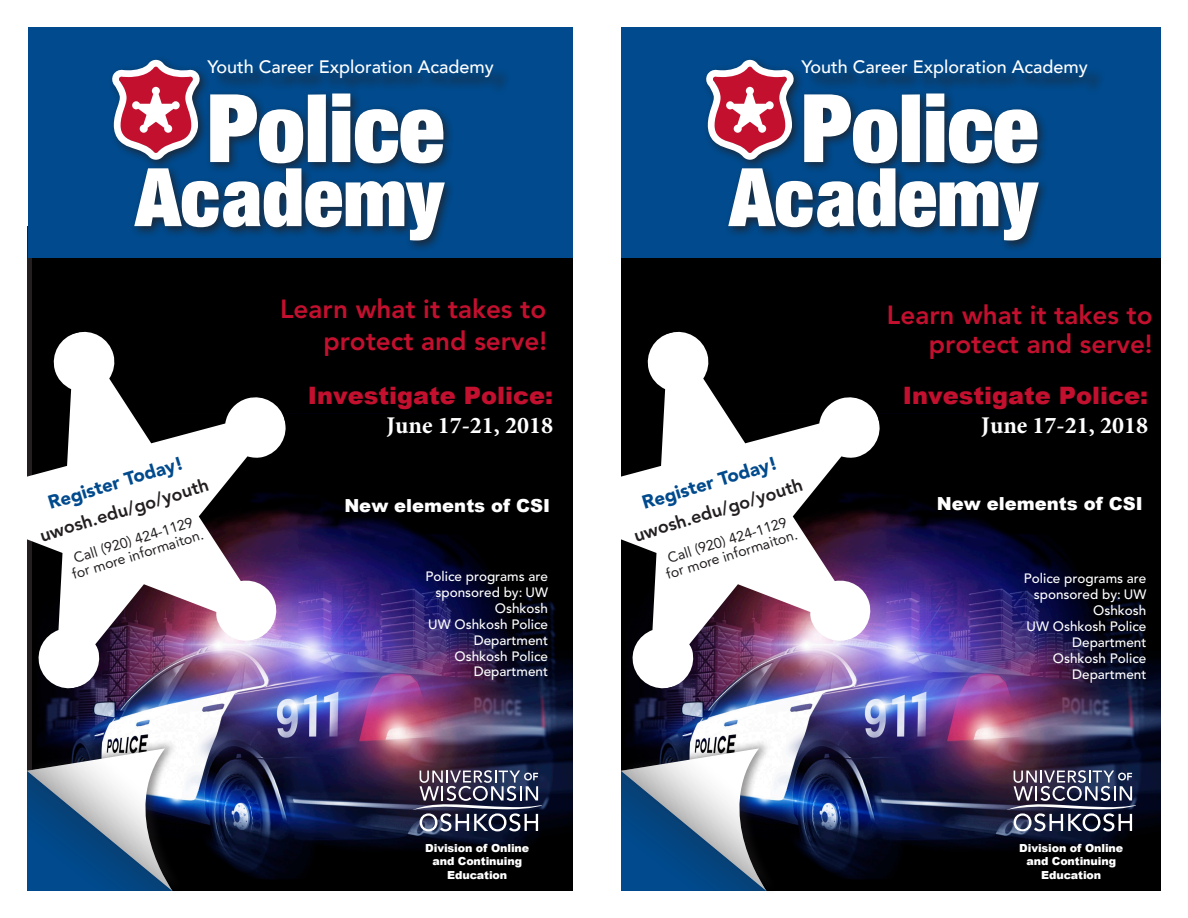
<style>
.page{position:relative;width:1188px;height:918px;background:#fff}
.page>*{position:absolute;margin:0;border:0;box-sizing:border-box;transform-origin:0 0}
.t1{font:101.4px "Sans Extra Black Condensed DTC";color:#fff}
.t2{font:86.55px "Sans Extra Black Condensed DTC";color:#fff}
.t3{font:800 26.1px/32.4px "Avenir LT Std";color:#c3102f;text-align:right}
.t4{font:900 24px/29.1px "Arial";color:#c3102f;text-align:right}
.t5{font:900 18.75px "Avenir LT Std";color:#004a8d}
.t6{font:500 18px "Avenir";color:#fff}
.t7{font:800 18px "Avenir LT Std";color:#231f20}
.t8{font:900 18px "Arial";color:#fff}
.t9{font:14.25px "Avenir LT Std";color:#231f20}
.t10{font:500 13.5px/15.9px "Avenir LT Std";color:#fff;text-align:right}
.t11{font:900 11.1px/13.4px "Arial";letter-spacing:-.01em;color:#fff;text-align:center}
.s1{font-family:"Minion Pro";font-weight:700;color:#fff}
</style>
<div class="page">
<img style="left:33px;top:257px;width:540px;height:634px">
<div style="left:28px;top:27px;width:545px;height:230px;background:#004a8d"></div>
<img style="left:27px;top:329px;width:262px;height:363px">
<svg style="left:413px;top:770px;width:129px;height:61px"></svg>
<div style="left:26px;top:739px;width:160px;height:157px;background:#231f20;opacity:.48"></div>
<svg style="left:27px;top:748px;width:146px;height:143px"></svg>
<div style="left:108px;top:55px;width:347px;height:197px;background:#231f20;opacity:.75"></div>
<svg style="left:112px;top:60px;width:88px;height:100px"></svg>
<div style="left:211px;top:63px;width:301px;height:33px;background:#231f20;opacity:.75"></div>
<img style="left:621px;top:257px;width:540px;height:634px">
<div style="left:621px;top:27px;width:540px;height:230px;background:#004a8d"></div>
<svg style="left:550px;top:329px;width:333px;height:363px"></svg>
<svg style="left:1007px;top:770px;width:129px;height:61px"></svg>
<div style="left:620px;top:739px;width:160px;height:157px;background:#231f20;opacity:.48"></div>
<svg style="left:621px;top:748px;width:146px;height:143px"></svg>
<div style="left:702px;top:55px;width:347px;height:197px;background:#231f20;opacity:.75"></div>
<svg style="left:706px;top:60px;width:88px;height:100px"></svg>
<div style="left:805px;top:63px;width:301px;height:33px;background:#231f20;opacity:.75"></div>
<p class="t6" style="left:207px;top:51px;width:288px">Youth Career Exploration Academy</p>
<p class="t1" style="left:206px;top:67px;width:240px">Police</p>
<p class="t2" style="left:135px;top:145px;width:311px">Academy</p>
<p class="t3" style="left:280px;top:293px;width:269px">Learn what it takes to protect and serve!</p>
<p class="t4" style="left:308px;top:380px;width:247px">Investigate Police:<br><span class="s1">June 17-21, 2018</span></p>
<p class="t6" style="left:801px;top:51px;width:288px">Youth Career Exploration Academy</p>
<p class="t1" style="left:800px;top:67px;width:240px">Police</p>
<p class="t2" style="left:729px;top:145px;width:311px">Academy</p>
<p class="t3" style="left:887px;top:300px;width:267px;line-height:29px">Learn what it takes to protect and serve!</p>
<p class="t4" style="left:903px;top:380px;width:247px">Investigate Police:<br><span class="s1">June 17-21, 2018</span></p>
<p class="t5" style="left:45px;top:492px;width:142px;rotate:-17deg">Register Today!</p>
<p class="t7" style="left:37px;top:525px;width:177px;rotate:-17deg">uwosh.edu/go/youth</p>
<p class="t9" style="left:72px;top:550px;width:126px;rotate:-17deg">Call (920) 424-1129</p>
<p class="t9" style="left:70px;top:566px;width:138px;rotate:-17deg">for more informaiton.</p>
<p class="t5" style="left:639px;top:492px;width:142px;rotate:-17deg">Register Today!</p>
<p class="t7" style="left:631px;top:525px;width:177px;rotate:-17deg">uwosh.edu/go/youth</p>
<h3 class="t8" style="left:344px;top:492px;width:207px">New elements of CSI</h3>
<h3 class="t8" style="left:937px;top:491px;width:208px">New elements of CSI</h3>
<p class="t9" style="left:666px;top:550px;width:126px;rotate:-17deg">Call (920) 424-1129</p>
<p class="t9" style="left:664px;top:566px;width:138px;rotate:-17deg">for more informaiton.</p>
<p class="t10" style="left:426px;top:569px;width:124px">Police programs are sponsored by: UW<br>Oshkosh<br>UW Oshkosh Police<br>Department<br>Oshkosh Police<br>Department</p>
<p class="t10" style="left:1024px;top:571px;width:124px">Police programs are sponsored by: UW<br>Oshkosh<br>UW Oshkosh Police<br>Department<br>Oshkosh Police<br>Department</p>
<p class="t11" style="left:425px;top:841px;width:105px">Division of Online and Continuing<br>Education</p>
<p class="t11" style="left:1019px;top:841px;width:105px">Division of Online and Continuing<br>Education</p>
</div>
